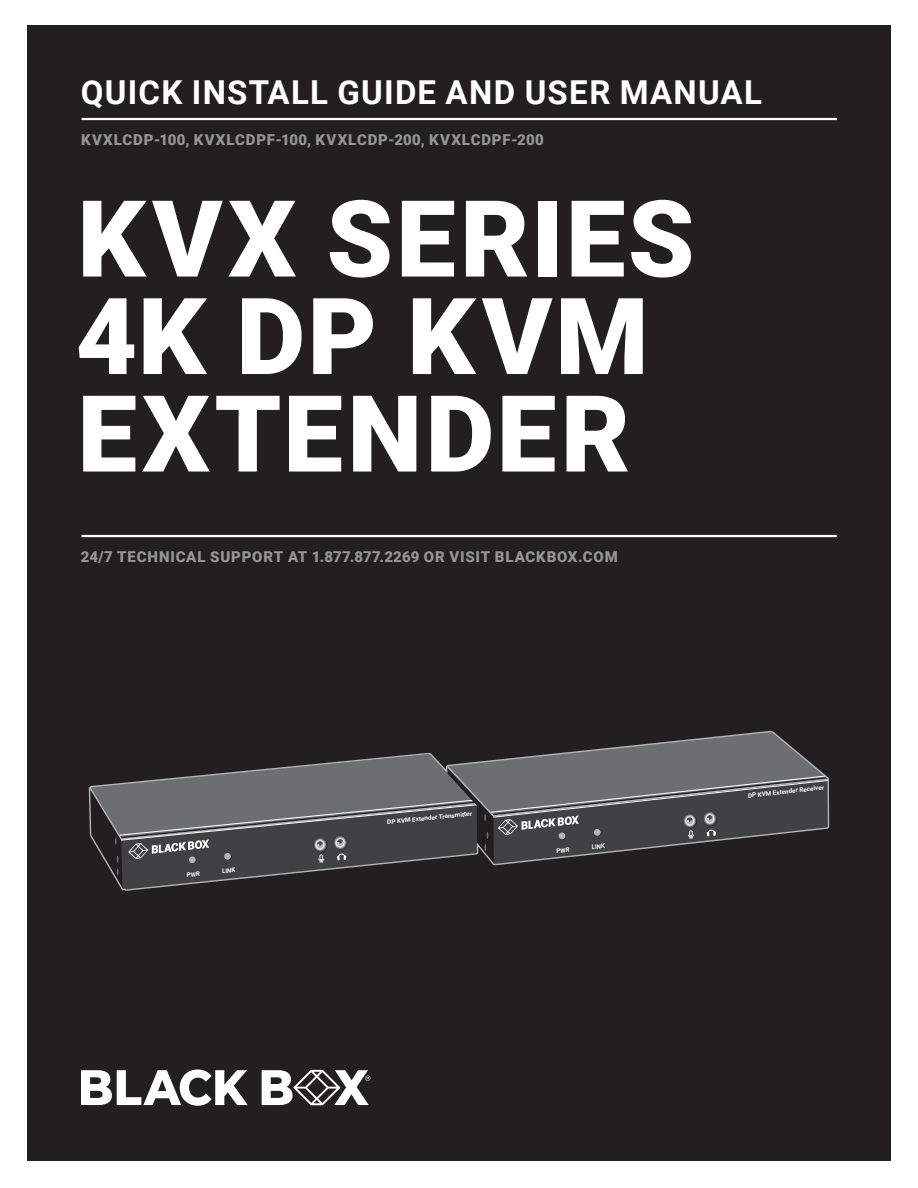
<style>
.page{position:relative;width:918px;height:1188px;background:#fff}
.page>*{position:absolute;margin:0;border:0;box-sizing:border-box;transform-origin:0 0}
.t1{font:900 106.5px/97.5px "Roboto";letter-spacing:.03em;color:#fff}
.t2{font:700 33px "Roboto";letter-spacing:.04em;color:#fff}
.t3{font:900 15px "Roboto";letter-spacing:.055em;color:#939598}
.t4{font:700 6.15px "Roboto";color:#fff}
.t5{font:700 6.15px "Roboto";color:#fff;scale:1.04 1}
</style>
<div class="page">
<div style="left:27px;top:26px;width:864px;height:1135px;background:#231f20"></div>
<hr style="left:82px;top:118px;width:755px;height:2px;background:#fff">
<hr style="left:82px;top:535px;width:755px;height:2px;background:#fff">
<svg style="left:81px;top:1070px;width:167px;height:36px"></svg>
<svg style="left:262px;top:1070px;width:108px;height:35px"></svg>
<svg style="left:88px;top:732px;width:741px;height:158px"></svg>
<p class="t2" style="left:81px;top:70px;width:683px">QUICK INSTALL GUIDE AND USER MANUAL</p>
<p class="t3" style="left:81px;top:129px;width:464px">KVXLCDP-100, KVXLCDPF-100, KVXLCDP-200, KVXLCDPF-200</p>
<p class="t1" style="left:76px;top:186px;width:620px">KVX SERIES<br>4K DP KVM<br>EXTENDER</p>
<p class="t3" style="left:81px;top:546px;width:539px">24/7 TECHNICAL SUPPORT AT 1.877.877.2269 OR VISIT BLACKBOX.COM</p>
<p class="t4" style="left:222px;top:867px;width:15px;rotate:-6deg">LINK</p>
<p class="t5" style="left:387px;top:818px;width:83px;rotate:-6deg">DP KVM Extender Transmitter</p>
<p class="t4" style="left:591px;top:843px;width:15px;rotate:-6deg">LINK</p>
<p class="t4" style="left:747px;top:791px;width:78px;rotate:-6deg">DP KVM Extender Receiver</p>
</div>
